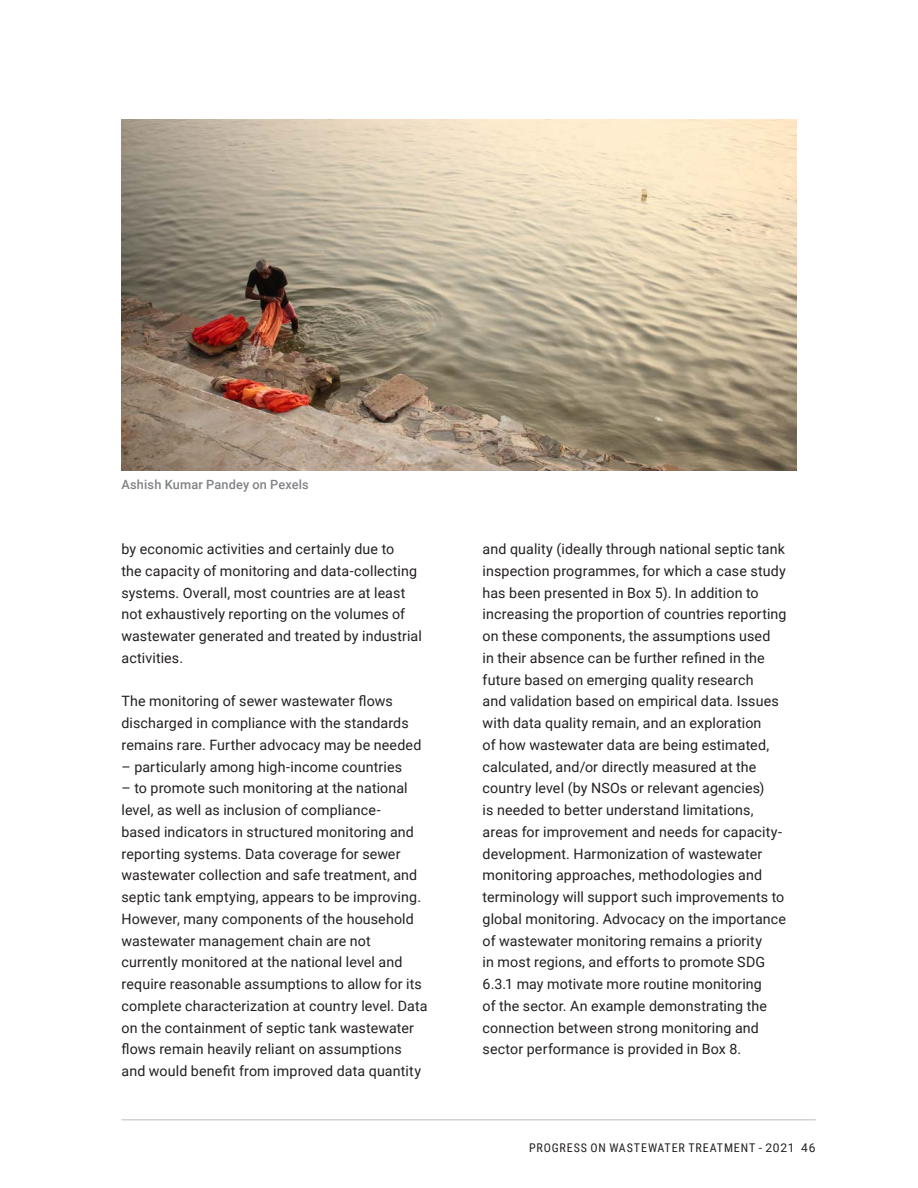
<style>
.page{position:relative;width:918px;height:1188px;background:#fff}
.page>*{position:absolute;margin:0;border:0;box-sizing:border-box;transform-origin:0 0}
.Body_Light_Single_Co{font:14.25px/21.8px "Roboto";letter-spacing:.01em;color:#231f20}
.CAP_below_image{font:500 12.75px "Roboto";letter-spacing:.015em;color:#808285}
.t1{font:12px "Roboto Condensed";letter-spacing:.07em;color:#231f20}
.s1{font-family:"Roboto"}
</style>
<div class="page">
<hr style="left:122px;top:1119px;width:694px;height:1px;background:#d1d2d4">
<img style="left:122px;top:119px;width:674px;height:351px">
<p class="CAP_below_image" style="left:122px;top:476px;width:189px">Ashish Kumar Pandey on Pexels</p>
<p class="Body_Light_Single_Co" style="left:122px;top:538px;width:302px">by economic activities and certainly due to<br>the capacity of monitoring and data-collecting systems. Overall, most countries are at least not exhaustively reporting on the volumes of wastewater generated and treated by industrial activities.</p>
<p class="Body_Light_Single_Co" style="left:122px;top:690px;width:301px">The monitoring of sewer wastewater flows discharged in compliance with the standards remains rare. Further advocacy may be needed</p>
<p class="Body_Light_Single_Co" style="left:122px;top:755px;width:282px">– particularly among high-income countries</p>
<p class="Body_Light_Single_Co" style="left:122px;top:777px;width:308px">– to promote such monitoring at the national level, as well as inclusion of compliance-<br>based indicators in structured monitoring and reporting systems. Data coverage for sewer wastewater collection and safe treatment, and septic tank emptying, appears to be improving.<br>However, many components of the household wastewater management chain are not currently monitored at the national level and require reasonable assumptions to allow for its complete characterization at country level. Data on the containment of septic tank wastewater flows remain heavily reliant on assumptions and would benefit from improved data quantity</p>
<p class="Body_Light_Single_Co" style="left:483px;top:538px;width:306px">and quality (ideally through national septic tank inspection programmes, for which a case study has been presented in Box 5). In addition to increasing the proportion of countries reporting on these components, the assumptions used<br>in their absence can be further refined in the future based on emerging quality research<br>and validation based on empirical data. Issues with data quality remain, and an exploration<br>of how wastewater data are being estimated, calculated, and/or directly measured at the country level (by NSOs or relevant agencies)<br>is needed to better understand limitations, areas for improvement and needs for capacity&shy;development. Harmonization of wastewater monitoring approaches, methodologies and terminology will support such improvements to global monitoring. Advocacy on the importance of wastewater monitoring remains a priority<br>in most regions, and efforts to promote SDG 6.3.1 may motivate more routine monitoring<br>of the sector. An example demonstrating the connection between strong monitoring and sector performance is provided in Box 8.</p>
<p class="t1" style="left:529px;top:1139px;width:288px">PROGRESS ON WASTEWATER TREATMENT <span class="s1">- 2021 46</span></p>
</div>
